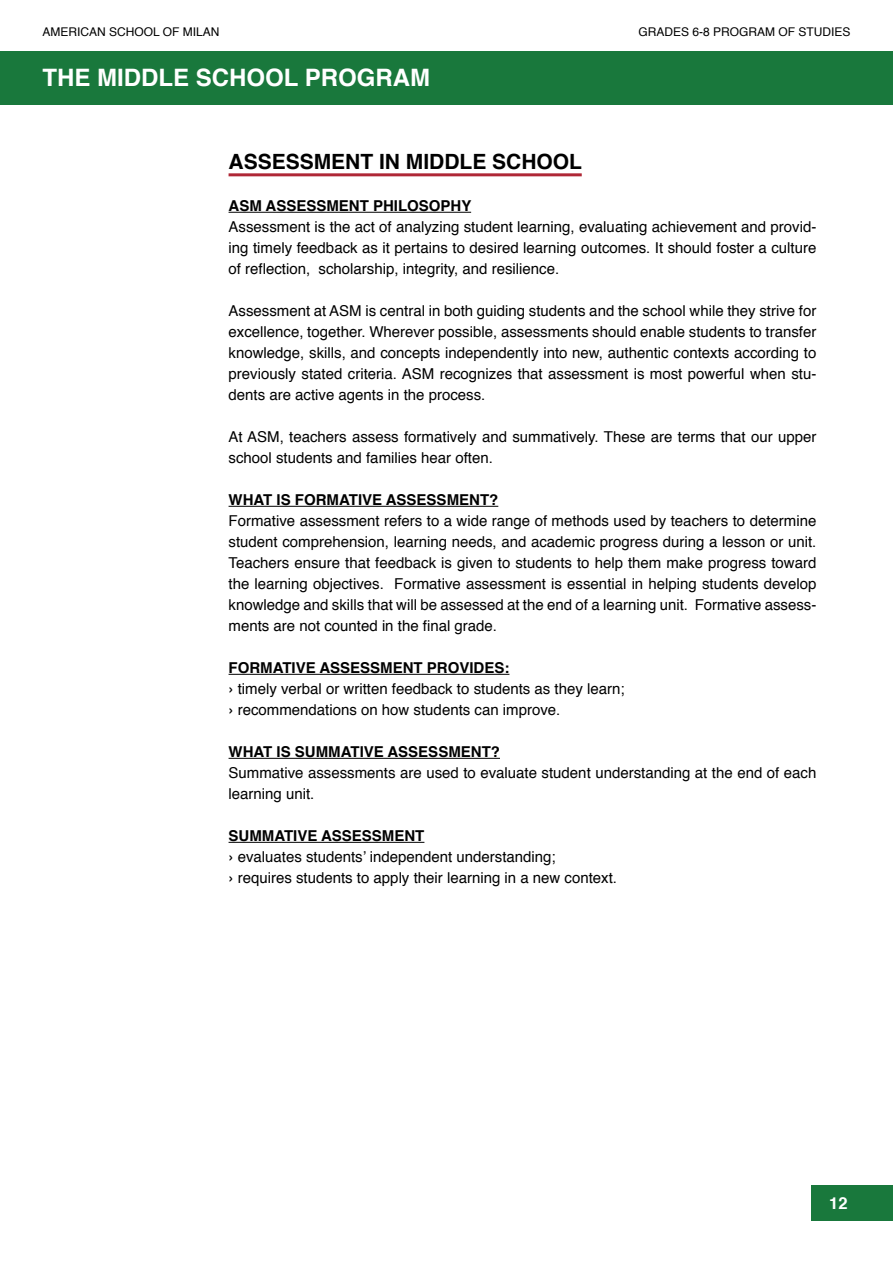
<style>
.page{position:relative;width:893px;height:1263px;background:#fff}
.page>*{position:absolute;margin:0;border:0;box-sizing:border-box;transform-origin:0 0}
.t1{font:700 24px "Helvetica";color:#fff}
.t2{font:700 21px "Helvetica";color:#000}
.t3{font:700 16.5px "Helvetica";color:#fff}
.t4{font:15px/21px "Helvetica";color:#000}
.t5{font:700 15px "Helvetica";color:#000}
.t6{font:12px "Helvetica";color:#000}
.s1{font-weight:700}
</style>
<div class="page">
<div style="left:811px;top:1185px;width:82px;height:35px;background:#19783c"></div>
<div style="left:0;top:51px;width:893px;height:54px;background:#19783c"></div>
<hr style="left:229px;top:212px;width:242px;height:1px;background:#000">
<hr style="left:229px;top:506px;width:269px;height:1px;background:#000">
<hr style="left:229px;top:674px;width:280px;height:1px;background:#000">
<hr style="left:229px;top:758px;width:271px;height:1px;background:#000">
<hr style="left:229px;top:842px;width:195px;height:1px;background:#000">
<hr style="left:229px;top:173px;width:353px;height:3px;background:#af2736">
<p class="t6" style="left:43px;top:23px;width:178px">AMERICAN SCHOOL OF MILAN</p>
<p class="t6" style="left:638px;top:23px;width:214px">GRADES 6-8 PROGRAM OF STUDIES</p>
<h1 class="t1" style="left:43px;top:58px;width:389px">THE MIDDLE SCHOOL PROGRAM</h1>
<h2 class="t2" style="left:229px;top:144px;width:355px">ASSESSMENT IN MIDDLE SCHOOL</h2>
<p class="t5" style="left:229px;top:194px;width:244px">ASM ASSESSMENT PHILOSOPHY</p>
<p class="t4" style="left:229px;top:217px;width:589px;text-align:justify">Assessment is the act of analyzing student learning, evaluating achievement and provid&shy;ing timely feedback as it pertains to desired learning outcomes. It should foster a culture of reflection, scholarship, integrity, and resilience.</p>
<p class="t4" style="left:229px;top:301px;width:589px;text-align:justify">Assessment at ASM is central in both guiding students and the school while they strive for excellence, together. Wherever possible, assessments should enable students to transfer knowledge, skills, and concepts independently into new, authentic contexts according to previously stated criteria. ASM recognizes that assessment is most powerful when stu&shy;dents are active agents in the process.</p>
<p class="t4" style="left:229px;top:427px;width:589px">At ASM, teachers assess formatively and summatively. These are terms that our upper school students and families hear often.</p>
<p class="t5" style="left:229px;top:488px;width:271px">WHAT IS FORMATIVE ASSESSMENT?</p>
<p class="t4" style="left:229px;top:511px;width:589px;text-align:justify">Formative assessment refers to a wide range of methods used by teachers to determine student comprehension, learning needs, and academic progress during a lesson or unit.<br>Teachers ensure that feedback is given to students to help them make progress toward the learning objectives. Formative assessment is essential in helping students develop knowledge and skills that will be assessed at the end of a learning unit. Formative assess&shy;ments are not counted in the final grade.</p>
<p class="t4" style="left:229px;top:658px;width:397px"><span class="s1">FORMATIVE ASSESSMENT PROVIDES:<br>›</span> timely verbal or written feedback to students as they learn; <span class="s1">›</span> recommendations on how students can improve.</p>
<p class="t5" style="left:229px;top:740px;width:273px">WHAT IS SUMMATIVE ASSESSMENT?</p>
<p class="t4" style="left:229px;top:763px;width:589px">Summative assessments are used to evaluate student understanding at the end of each learning unit.</p>
<p class="t4" style="left:229px;top:826px;width:390px"><span class="s1">SUMMATIVE ASSESSMENT<br>›</span> evaluates students’ independent understanding;<br><span class="s1">›</span> requires students to apply their learning in a new context.</p>
<p class="t3" style="left:829px;top:1190px;width:20px">12</p>
</div>
